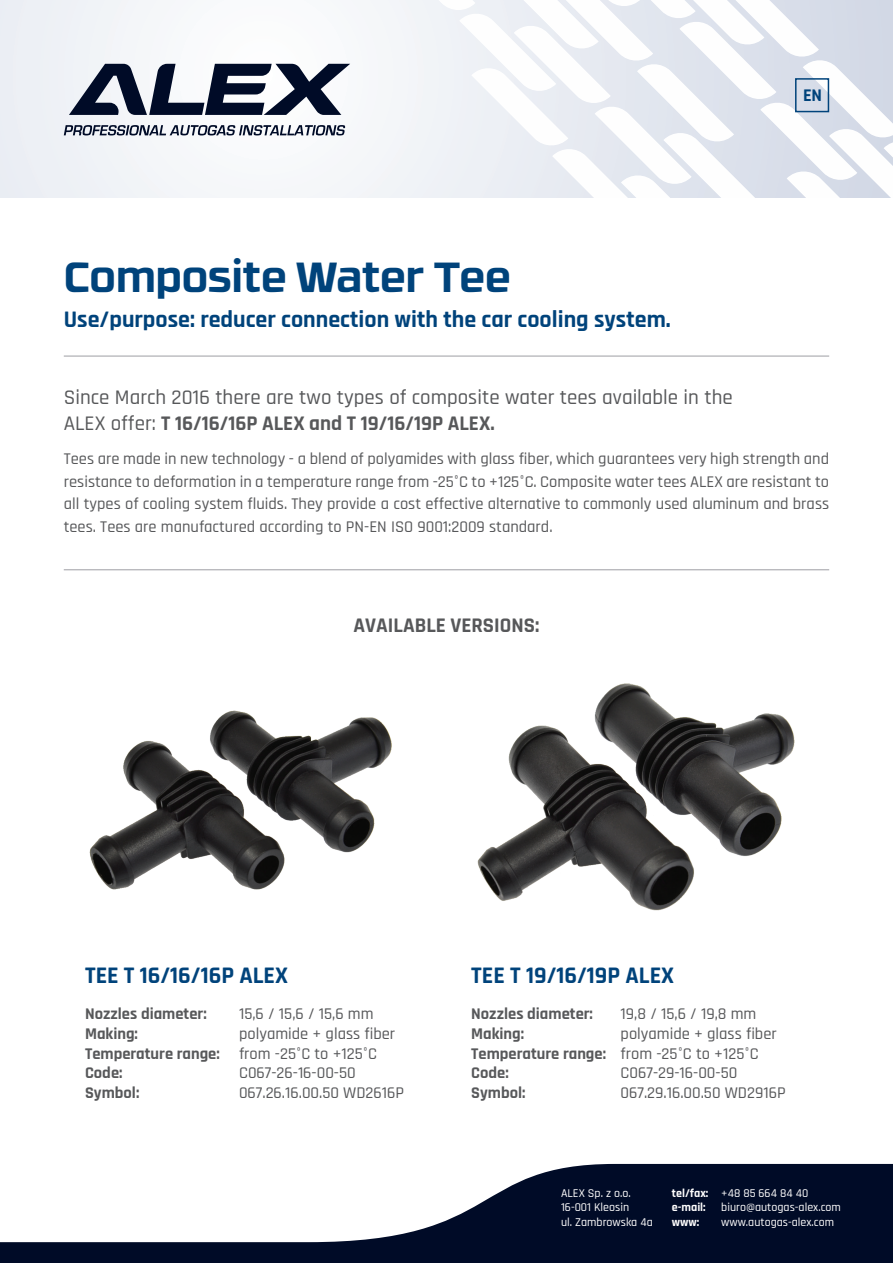
<style>
.page{position:relative;width:893px;height:1263px;background:#fff}
.page>*{position:absolute;margin:0;border:0;box-sizing:border-box;transform-origin:0 0}
.t1{font:700 42px "RB No 3.1";color:#00437b}
.t2{font:700 24px "Rajdhani";color:#00437b}
.t3{font:500 21px/25.5px "Rajdhani";color:#57585a}
.t4{font:700 21px "Rajdhani";color:#57585a}
.t5{font:700 18px "Rajdhani";color:#00437b}
.t6{font:500 16.5px/19.8px "Rajdhani";color:#57585a}
.t7{font:700 16.5px/19.8px "Rajdhani";color:#57585a}
.t8{font:500 12px/14.4px "Rajdhani";color:#fff}
.t9{font:700 12px/14.4px "Rajdhani";color:#fff}
.s1{font-weight:700}
</style>
<div class="page">
<div style="left:0;top:0;width:893px;height:198px;background:#f3f5f9"></div>
<svg style="left:500px;top:0;width:393px;height:198px"></svg>
<svg style="left:69px;top:64px;width:281px;height:51px"></svg>
<svg style="left:64px;top:125px;width:281px;height:10px"></svg>
<svg style="left:0;top:1164px;width:893px;height:99px;fill:#000b27"></svg>
<hr style="left:64px;top:355px;width:765px;height:2px;background:#a8a9ad">
<hr style="left:64px;top:569px;width:765px;height:1px;background:#a8a9ad">
<img style="left:89px;top:710px;width:303px;height:180px">
<img style="left:477px;top:683px;width:318px;height:228px">
<div style="left:795px;top:78px;width:34px;height:34px;border:2px solid #00437b"></div>
<h1 class="t1" style="left:64px;top:243px;width:449px">Composite Water Tee</h1>
<h2 class="t2" style="left:64px;top:305px;width:608px">Use/purpose: reducer connection with the car cooling system.</h2>
<p class="t3" style="left:64px;top:385px;width:670px">Since March 2016 there are two types of composite water tees available in the<br>ALEX offer: <span class="s1">T 16/16/16P ALEX and T 19/16/19P ALEX.</span></p>
<p class="t5" style="left:803px;top:85px;width:10px">EN</p>
<p class="t6" style="left:64px;top:448px;width:767px;line-height:22.5px;text-align:justify">Tees are made in new technology - a blend of polyamides with glass fiber, which guarantees very high strength and resistance to deformation in a temperature range from -25°C to +125°C. Composite water tees ALEX are resistant to all types of cooling system fluids. They provide a cost effective alternative to commonly used aluminum and brass tees. Tees are manufactured according to PN-EN ISO 9001:2009 standard.</p>
<p class="t4" style="left:354px;top:612px;width:187px">available versions:</p>
<h2 class="t2" style="left:85px;top:961px;width:204px">Tee T 16/16/16P ALEX</h2>
<p class="t7" style="left:85px;top:1004px;width:136px">Nozzles diameter:<br>Making:<br>Temperature range:<br>Code:<br>Symbol:</p>
<p class="t6" style="left:239px;top:1004px;width:167px">15,6 / 15,6 / 15,6 mm polyamide + glass fiber from -25°C to +125°C<br>C067-26-16-00-50<br>067.26.16.00.50 WD2616P</p>
<h2 class="t2" style="left:471px;top:961px;width:204px">Tee T 19/16/19P ALEX</h2>
<p class="t7" style="left:471px;top:1004px;width:136px">Nozzles diameter:<br>Making:<br>Temperature range:<br>Code:<br>Symbol:</p>
<p class="t6" style="left:621px;top:1004px;width:167px">19,8 / 15,6 / 19,8 mm polyamide + glass fiber from -25°C to +125°C<br>C067-29-16-00-50<br>067.29.16.00.50 WD2916P</p>
<p class="t9" style="left:672px;top:1186px;width:38px">tel/fax: e-mail: www:</p>
<p class="t8" style="left:561px;top:1186px;width:93px">ALEX Sp. z o.o.<br>16-001 Kleosin<br>ul. Zambrowska 4a</p>
<p class="t8" style="left:721px;top:1186px;width:121px">+48 85 664 84 40 biuro@autogas-alex.com www.autogas-alex.com</p>
</div>
